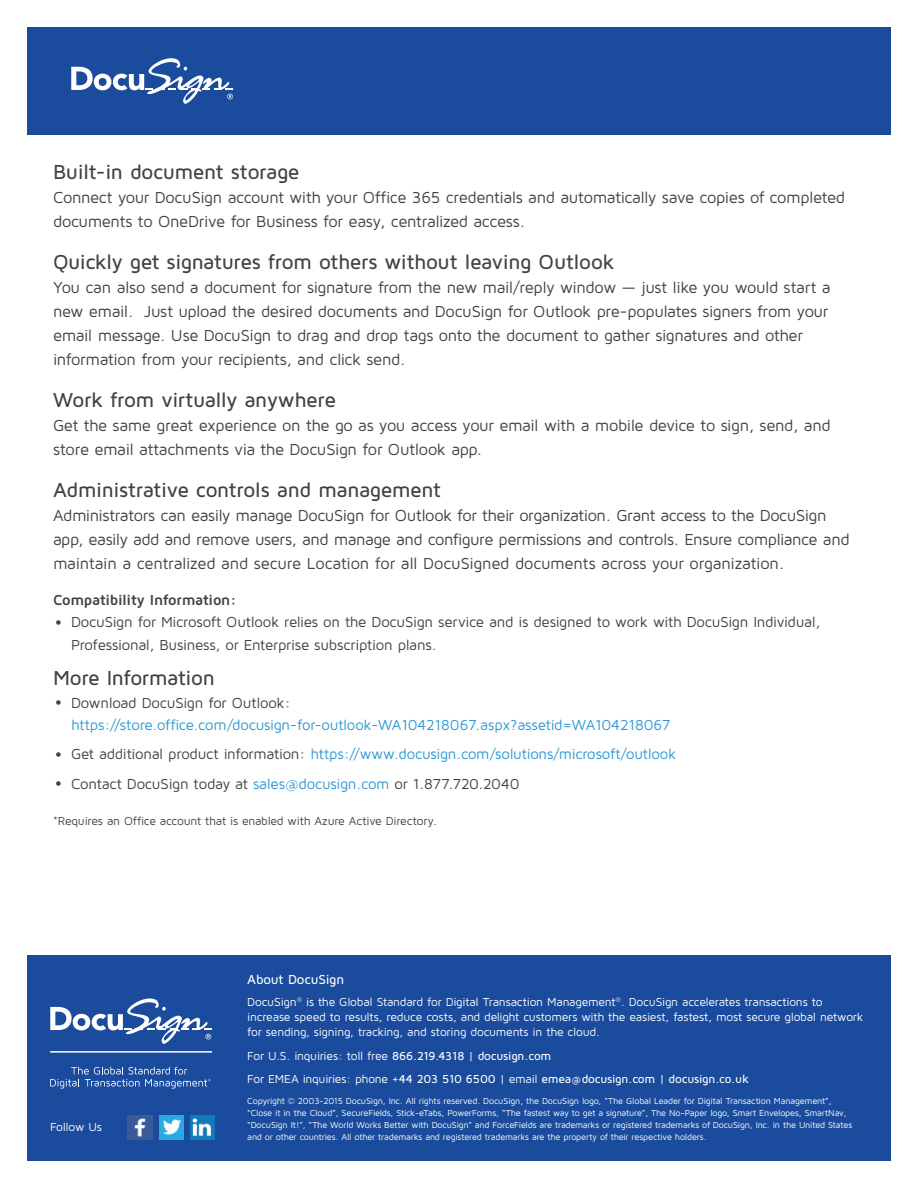
<style>
.page{position:relative;width:918px;height:1188px;background:#fff}
.page>*{position:absolute;margin:0;border:0;box-sizing:border-box;transform-origin:0 0}
.t1{font:500 21px "Maven Pro";letter-spacing:-.02em;color:#424242}
.t2{font:16.5px/24px "Maven Pro";letter-spacing:-.025em;color:#424242}
.t3{font:15px/22.5px "Maven Pro";letter-spacing:-.02em;color:#424242}
.t4{font:15px/22.5px "Maven Pro";letter-spacing:-.015em;color:#2e99d5}
.t5{font:700 15px "Maven Pro";letter-spacing:-.02em;color:#424242}
.t6{font:500 13.5px "Maven Pro";letter-spacing:-.015em;color:#fff}
.t7{font:12px/15px "Maven Pro";letter-spacing:-.02em;color:#fff}
.t8{font:500 12px/23.7px "Maven Pro";letter-spacing:-.015em;color:#fff}
.t9{font:12px "Maven Pro";letter-spacing:-.02em;color:#424242}
.t10{font:9px/12px "Maven Pro";letter-spacing:-.02em;color:#fff}
.s1{font-size:19.5px}
.s2{font-size:19.5px;color:#424242}
.s3{color:#424242}
.s4{color:#2e99d5}
.s5{font-weight:400}
.s6{font-size:10.5px}
</style>
<div class="page">
<div style="left:27px;top:27px;width:864px;height:108px;background:#1b4b9d"></div>
<svg style="left:71px;top:58px;width:162px;height:46px"></svg>
<div style="left:27px;top:956px;width:864px;height:205px;background:#1b4b9d"></div>
<img style="left:128px;top:1116px;width:24px;height:24px">
<img style="left:159px;top:1116px;width:25px;height:24px">
<img style="left:190px;top:1116px;width:25px;height:24px">
<svg style="left:50px;top:998px;width:162px;height:46px"></svg>
<hr style="left:50px;top:1051px;width:162px;height:2px;background:#fff">
<svg style="left:50px;top:1067px;width:161px;height:22px"></svg>
<p class="t1" style="left:53px;top:159px;width:248px">Built-in document storage</p>
<p class="t2" style="left:53px;top:185px;width:794px">Connect your DocuSign account with your Office 365 credentials and automatically save copies of completed documents to OneDrive for Business for easy, centralized access.</p>
<p class="t1" style="left:53px;top:249px;width:563px">Quickly get signatures from others without leaving Outlook</p>
<p class="t2" style="left:53px;top:275px;width:779px">You can also send a document for signature from the new mail/reply window — just like you would start a new email. Just upload the desired documents and DocuSign for Outlook pre-populates signers from your email message. Use DocuSign to drag and drop tags onto the document to gather signatures and other information from your recipients, and click send.</p>
<p class="t1" style="left:53px;top:387px;width:285px">Work from virtually anywhere</p>
<p class="t2" style="left:53px;top:413px;width:779px">Get the same great experience on the go as you access your email with a mobile device to sign, send, and store email attachments via the DocuSign for Outlook app.</p>
<p class="t1" style="left:53px;top:477px;width:390px">Administrative controls and management</p>
<p class="t2" style="left:53px;top:503px;width:798px">Administrators can easily manage DocuSign for Outlook for their organization. Grant access to the DocuSign app, easily add and remove users, and manage and configure permissions and controls. Ensure compliance and maintain a centralized and secure Location for all DocuSigned documents across your organization.</p>
<p class="t5" style="left:53px;top:590px;width:185px">Compatibility Information:</p>
<p class="t3" style="left:71px;top:610px;width:751px;text-indent:-16px"><span class="s1">•</span> DocuSign for Microsoft Outlook relies on the DocuSign service and is designed to work with DocuSign Individual,<br>Professional, Business, or Enterprise subscription plans.</p>
<p class="t1" style="left:53px;top:665px;width:164px">More Information</p>
<p class="t4" style="left:71px;top:691px;width:601px;text-indent:-16px"><span class="s2">•</span> <span class="s3">Download DocuSign for Outlook: </span>https://store.office.com/docusign-for-outlook-WA104218067.aspx?assetid=WA104218067</p>
<p class="t4" style="left:55px;top:742px;width:623px"><span class="s2">•</span> <span class="s3">Get additional product information:</span> https://www.docusign.com/solutions/microsoft/outlook</p>
<p class="t3" style="left:55px;top:772px;width:467px"><span class="s1">•</span> Contact DocuSign today at <span class="s4">sales@docusign.com</span> or 1.877.720.2040</p>
<p class="t9" style="left:53px;top:814px;width:386px">*Requires an Office account that is enabled with Azure Active Directory.</p>
<p class="t7" style="left:50px;top:1119px;width:53px">Follow Us</p>
<p class="t6" style="left:247px;top:971px;width:98px">About DocuSign</p>
<p class="t7" style="left:247px;top:994px;width:618px">DocuSign<sup>®</sup> is the Global Standard for Digital Transaction Management<sup>®</sup>. DocuSign accelerates transactions to increase speed to results, reduce costs, and delight customers with the easiest, fastest, most secure global network for sending, signing, tracking, and storing documents in the cloud.</p>
<p class="t8" style="left:247px;top:1043px;width:503px"><span class="s5">For U.S. inquiries: toll free</span> 866.219.4318 <span class="s5">|</span> docusign.com<br><span class="s5">For EMEA inquiries: phone</span> +44 203 510 6500 <span class="s5">| email</span> emea<span class="s6">@</span>docusign.com <span class="s5">|</span> docusign.co.uk</p>
<p class="t10" style="left:247px;top:1095px;width:606px">Copyright © 2003-2015 DocuSign, Inc. All rights reserved. DocuSign, the DocuSign logo, “The Global Leader for Digital Transaction Management”, “Close it in the Cloud”, SecureFields, Stick-eTabs, PowerForms, “The fastest way to get a signature”, The No-Paper logo, Smart Envelopes, SmartNav, “DocuSign It!”, “The World Works Better with DocuSign” and ForceFields are trademarks or registered trademarks of DocuSign, Inc. in the United States and or other countries. All other trademarks and registered trademarks are the property of their respective holders.</p>
</div>
